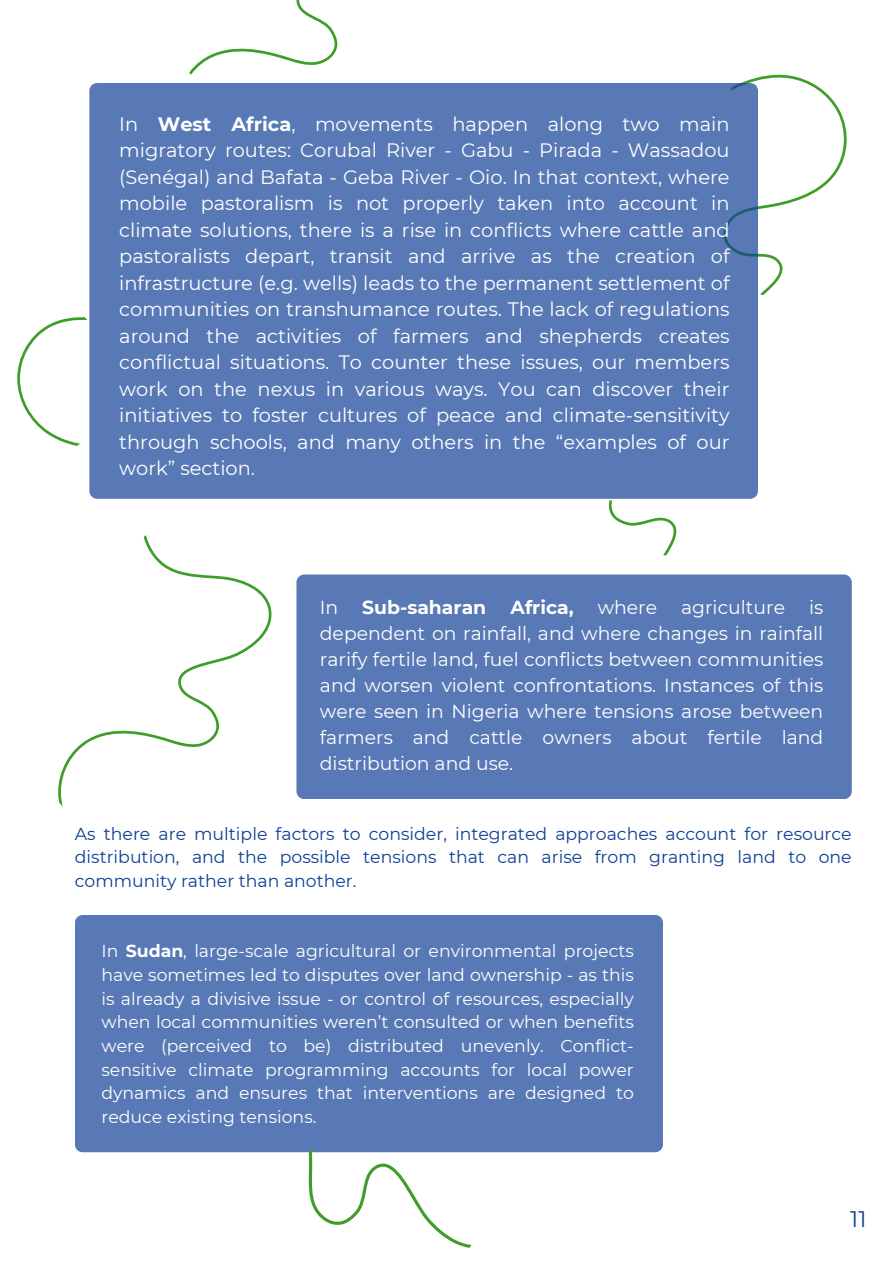
<style>
.page{position:relative;width:894px;height:1264px;background:#fff}
.page>*{position:absolute;margin:0;border:0;box-sizing:border-box;transform-origin:0 0}
.t1{font:22.5px "Montserrat";color:#0e3f96}
.t2{font:19.35px/26.5px "Montserrat";color:#fff;text-align:justify}
.t3{font:18.75px/25.8px "Montserrat";color:#fff;text-align:justify}
.t4{font:700 18.75px "Montserrat";color:#fff}
.t5{font:17.25px/23.7px "Montserrat";color:#fff;text-align:justify}
.t6{font:17.25px/23.7px "Montserrat";color:#0e3f96;text-align:justify}
.s1{font-weight:700}
</style>
<div class="page">
<div style="left:296px;top:574px;width:555px;height:225px;background:#5879b5;border-radius:8px"></div>
<div style="left:75px;top:915px;width:587px;height:237px;background:#5879b5;border-radius:8px"></div>
<svg style="left:741px;top:74px;width:106px;height:235px"></svg>
<div style="left:89px;top:83px;width:668px;height:416px;background:#5879b5"></div>
<svg style="left:184px;top:0;width:224px;height:139px"></svg>
<svg style="left:17px;top:290px;width:128px;height:208px"></svg>
<svg style="left:58px;top:498px;width:268px;height:355px"></svg>
<svg style="left:557px;top:495px;width:153px;height:61px"></svg>
<svg style="left:275px;top:1147px;width:218px;height:101px"></svg>
<p class="t2" style="left:119px;top:110px;width:611px">In <span class="s1">West Africa</span>, movements happen along two main migratory routes: Corubal River - Gabu - Pirada - Wassadou (Senégal) and Bafata - Geba River - Oio. In that context, where mobile pastoralism is not properly taken into account in climate solutions, there is a rise in conflicts where cattle and pastoralists depart, transit and arrive as the creation of infrastructure (e.g. wells) leads to the permanent settlement of communities on transhumance routes. The lack of regulations around the activities of farmers and shepherds creates conflictual situations. To counter these issues, our members work on the nexus in various ways. You can discover their initiatives to foster cultures of peace and climate-sensitivity through schools, and many others in the “examples of our work” section.</p>
<h1 class="t3" style="left:320px;top:594px;width:20px">In</h1>
<h1 class="t4" style="left:362px;top:596px;width:125px">Sub-saharan</h1>
<h1 class="t4" style="left:510px;top:596px;width:64px">Africa,</h1>
<h1 class="t3" style="left:597px;top:594px;width:61px">where</h1>
<h1 class="t3" style="left:681px;top:594px;width:105px">agriculture</h1>
<h1 class="t3" style="left:320px;top:594px;width:505px;text-indent:489px">is dependent on rainfall, and where changes in rainfall rarify fertile land, fuel conflicts between communities and worsen violent confrontations. Instances of this were seen in Nigeria where tensions arose between farmers and cattle owners about fertile land distribution and use.</h1>
<p class="t6" style="left:75px;top:821px;width:778px">As there are multiple factors to consider, integrated approaches account for resource distribution, and the possible tensions that can arise from granting land to one community rather than another.</p>
<p class="t5" style="left:101px;top:939px;width:533px">In <span class="s1">Sudan</span>, large-scale agricultural or environmental projects have sometimes led to disputes over land ownership - as this is already a divisive issue - or control of resources, especially when local communities weren’t consulted or when benefits were (perceived to be) distributed unevenly. Conflict&shy;sensitive climate programming accounts for local power dynamics and ensures that interventions are designed to reduce existing tensions.</p>
<p class="t1" style="left:850px;top:1205px;width:18px">11</p>
</div>
